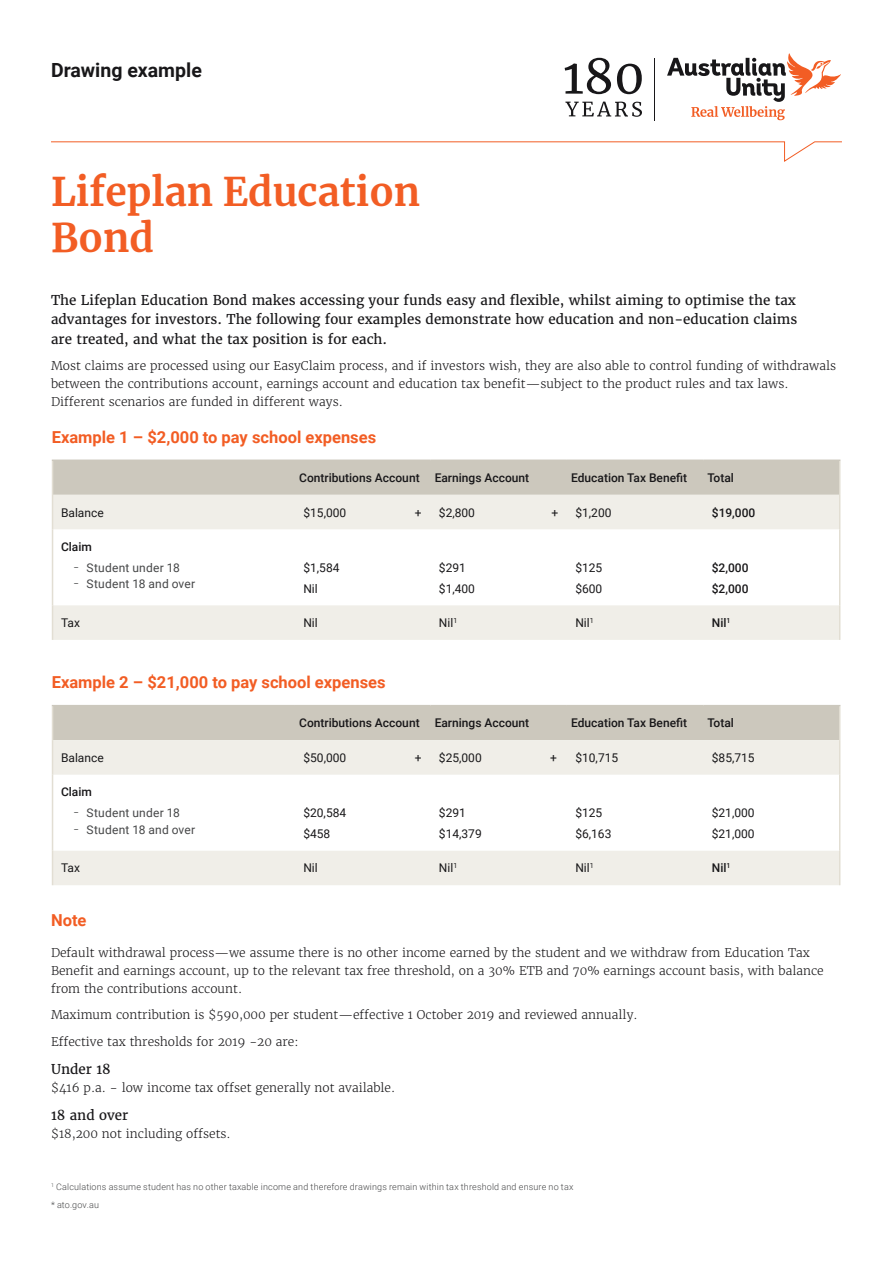
<style>
.page{position:relative;width:893px;height:1263px;background:#fff}
.page>*{position:absolute;margin:0;border:0;box-sizing:border-box;transform-origin:0 0}
.t1{font:700 39px/46.5px "Merriweather";color:#f25d24}
.t2{font:700 19.5px "Roboto";color:#181719}
.t3{font:700 16.5px "Roboto";color:#f25d24}
.t4{font:13.5px/19.5px "Merriweather";color:#181719;text-align:justify}
.t5{font:300 12px/18px "Merriweather";color:#181719}
.t6{font:12px/20.7px "Roboto";color:#181719}
.t7{font:500 12px/20.7px "Roboto";color:#181719}
.t8{font:12px "Roboto";letter-spacing:.015em;color:#464748}
.t9{font:300 9px/17.5px "Roboto";letter-spacing:.02em;color:#464748}
.s1{font-family:"Myriad Pro";font-weight:300;font-size:16.5px}
</style>
<div class="page">
<hr style="left:654px;top:58px;width:1px;height:62px;background:#181719">
<svg style="left:565px;top:58px;width:46px;height:36px"></svg>
<svg style="left:617px;top:64px;width:25px;height:30px"></svg>
<svg style="left:565px;top:102px;width:77px;height:15px"></svg>
<svg style="left:667px;top:53px;width:174px;height:67px"></svg>
<svg style="left:51px;top:141px;width:791px;height:21px"></svg>
<div style="left:53px;top:461px;width:786px;height:34px;background:#ccc8bd"></div>
<svg style="left:53px;top:495px;width:786px;height:145px"></svg>
<hr style="left:52px;top:459px;width:243px;height:2px;background:#ccc8bd">
<hr style="left:295px;top:459px;width:135px;height:2px;background:#ccc8bd">
<hr style="left:430px;top:459px;width:137px;height:2px;background:#ccc8bd">
<hr style="left:567px;top:459px;width:136px;height:2px;background:#ccc8bd">
<hr style="left:703px;top:459px;width:137px;height:2px;background:#ccc8bd">
<hr style="left:52px;top:461px;width:1px;height:34px;background:#e2ded3">
<hr style="left:839px;top:461px;width:1px;height:34px;background:#e2ded3">
<hr style="left:52px;top:495px;width:1px;height:34px;background:#e2ded3">
<hr style="left:839px;top:495px;width:1px;height:34px;background:#e2ded3">
<hr style="left:52px;top:529px;width:1px;height:76px;background:#e2ded3">
<hr style="left:839px;top:529px;width:1px;height:76px;background:#e2ded3">
<hr style="left:52px;top:605px;width:1px;height:35px;background:#e2ded3">
<hr style="left:839px;top:605px;width:1px;height:35px;background:#e2ded3">
<div style="left:53px;top:706px;width:786px;height:34px;background:#ccc8bd"></div>
<svg style="left:53px;top:740px;width:786px;height:145px"></svg>
<hr style="left:52px;top:705px;width:243px;height:1px;background:#ccc8bd">
<hr style="left:295px;top:705px;width:135px;height:1px;background:#ccc8bd">
<hr style="left:430px;top:705px;width:137px;height:1px;background:#ccc8bd">
<hr style="left:567px;top:705px;width:136px;height:1px;background:#ccc8bd">
<hr style="left:703px;top:705px;width:137px;height:1px;background:#ccc8bd">
<hr style="left:52px;top:706px;width:1px;height:34px;background:#e2ded3">
<hr style="left:839px;top:706px;width:1px;height:34px;background:#e2ded3">
<hr style="left:52px;top:740px;width:1px;height:35px;background:#e2ded3">
<hr style="left:839px;top:740px;width:1px;height:35px;background:#e2ded3">
<hr style="left:52px;top:775px;width:1px;height:76px;background:#e2ded3">
<hr style="left:839px;top:775px;width:1px;height:76px;background:#e2ded3">
<hr style="left:52px;top:851px;width:1px;height:34px;background:#e2ded3">
<hr style="left:839px;top:851px;width:1px;height:34px;background:#e2ded3">
<h2 class="t2" style="left:51px;top:56px;width:152px">Drawing example</h2>
<h1 class="t1" style="left:51px;top:167px;width:371px">Lifeplan Education<br>Bond</h1>
<p class="t4" style="left:51px;top:290px;width:748px">The Lifeplan Education Bond makes accessing your funds easy and flexible, whilst aiming to optimise the tax advantages for investors. The following four examples demonstrate how education and non-education claims are treated, and what the tax position is for each.</p>
<p class="t5" style="left:51px;top:357px;width:787px">Most claims are processed using our EasyClaim process, and if investors wish, they are also able to control funding of withdrawals between the contributions account, earnings account and education tax benefit—subject to the product rules and tax laws.<br>Different scenarios are funded in different ways.</p>
<h3 class="t3" style="left:52px;top:425px;width:326px">Example 1 – $2,000 to pay school expenses</h3>
<p class="t7" style="left:299px;top:467px;width:122px">Contributions Account</p>
<p class="t7" style="left:435px;top:467px;width:96px">Earnings Account</p>
<p class="t7" style="left:571px;top:467px;width:118px">Education Tax Benefit</p>
<p class="t7" style="left:708px;top:467px;width:28px">Total</p>
<p class="t6" style="left:61px;top:501px;width:44px">Balance</p>
<p class="t6" style="left:303px;top:501px;width:44px">$15,000</p>
<p class="t6" style="left:415px;top:501px;width:8px">+</p>
<p class="t6" style="left:439px;top:501px;width:38px">$2,800</p>
<p class="t6" style="left:552px;top:501px;width:8px">+</p>
<p class="t6" style="left:575px;top:501px;width:38px">$1,200</p>
<p class="t7" style="left:712px;top:501px;width:45px">$19,000</p>
<p class="t7" style="left:61px;top:536px;width:32px">Claim</p>
<p class="t8" style="left:74px;top:559px;width:107px"><span class="s1">-</span> Student under 18</p>
<p class="t8" style="left:74px;top:576px;width:123px"><span class="s1">-</span> Student 18 and over</p>
<p class="t6" style="left:303px;top:557px;width:38px">$1,584<br>Nil</p>
<p class="t6" style="left:439px;top:557px;width:38px">$291 $1,400</p>
<p class="t6" style="left:575px;top:557px;width:28px">$125 $600</p>
<p class="t7" style="left:712px;top:557px;width:38px">$2,000 $2,000</p>
<p class="t6" style="left:61px;top:612px;width:20px">Tax</p>
<p class="t6" style="left:303px;top:612px;width:16px">Nil</p>
<p class="t6" style="left:439px;top:612px;width:20px">Nil<sup>1</sup></p>
<p class="t6" style="left:575px;top:612px;width:20px">Nil<sup>1</sup></p>
<p class="t7" style="left:712px;top:612px;width:20px">Nil<sup>1</sup></p>
<h3 class="t3" style="left:52px;top:670px;width:335px">Example 2 – $21,000 to pay school expenses</h3>
<p class="t7" style="left:299px;top:712px;width:122px">Contributions Account</p>
<p class="t7" style="left:435px;top:712px;width:96px">Earnings Account</p>
<p class="t7" style="left:571px;top:712px;width:118px">Education Tax Benefit</p>
<p class="t7" style="left:708px;top:712px;width:28px">Total</p>
<p class="t6" style="left:61px;top:747px;width:44px">Balance</p>
<p class="t6" style="left:303px;top:747px;width:44px">$50,000</p>
<p class="t6" style="left:415px;top:747px;width:8px">+</p>
<p class="t6" style="left:439px;top:747px;width:44px">$25,000</p>
<p class="t6" style="left:550px;top:747px;width:8px">+</p>
<p class="t6" style="left:575px;top:747px;width:44px">$10,715</p>
<p class="t6" style="left:712px;top:747px;width:44px">$85,715</p>
<p class="t7" style="left:61px;top:781px;width:32px">Claim</p>
<p class="t8" style="left:74px;top:804px;width:107px"><span class="s1">-</span> Student under 18</p>
<p class="t8" style="left:74px;top:821px;width:123px"><span class="s1">-</span> Student 18 and over</p>
<p class="t6" style="left:303px;top:802px;width:44px">$20,584 $458</p>
<p class="t6" style="left:439px;top:802px;width:44px">$291 $14,379</p>
<p class="t6" style="left:575px;top:802px;width:38px">$125 $6,163</p>
<p class="t6" style="left:712px;top:802px;width:44px">$21,000 $21,000</p>
<p class="t6" style="left:61px;top:857px;width:20px">Tax</p>
<p class="t6" style="left:303px;top:857px;width:16px">Nil</p>
<p class="t6" style="left:439px;top:857px;width:20px">Nil<sup>1</sup></p>
<p class="t6" style="left:575px;top:857px;width:20px">Nil<sup>1</sup></p>
<p class="t7" style="left:712px;top:857px;width:20px">Nil<sup>1</sup></p>
<h3 class="t3" style="left:51px;top:909px;width:37px">Note</h3>
<p class="t5" style="left:51px;top:943px;width:774px">Default withdrawal process—we assume there is no other income earned by the student and we withdraw from Education Tax<br>Benefit and earnings account, up to the relevant tax free threshold, on a 30% ETB and 70% earnings account basis, with balance from the contributions account.</p>
<p class="t5" style="left:51px;top:1006px;width:588px">Maximum contribution is $590,000 per student—effective 1 October 2019 and reviewed annually.</p>
<p class="t5" style="left:51px;top:1032px;width:249px">Effective tax thresholds for 2019 -20 are:</p>
<p class="t4" style="left:51px;top:1059px;width:61px">Under 18</p>
<p class="t5" style="left:51px;top:1078px;width:346px">$416 p.a. - low income tax offset generally not available.</p>
<p class="t4" style="left:51px;top:1105px;width:79px">18 and over</p>
<p class="t5" style="left:51px;top:1124px;width:181px">$18,200 not including offsets.</p>
<p class="t9" style="left:51px;top:1178px;width:524px"><sup>1</sup> Calculations assume student has no other taxable income and therefore drawings remain within tax threshold and ensure no tax * ato.gov.au</p>
</div>
